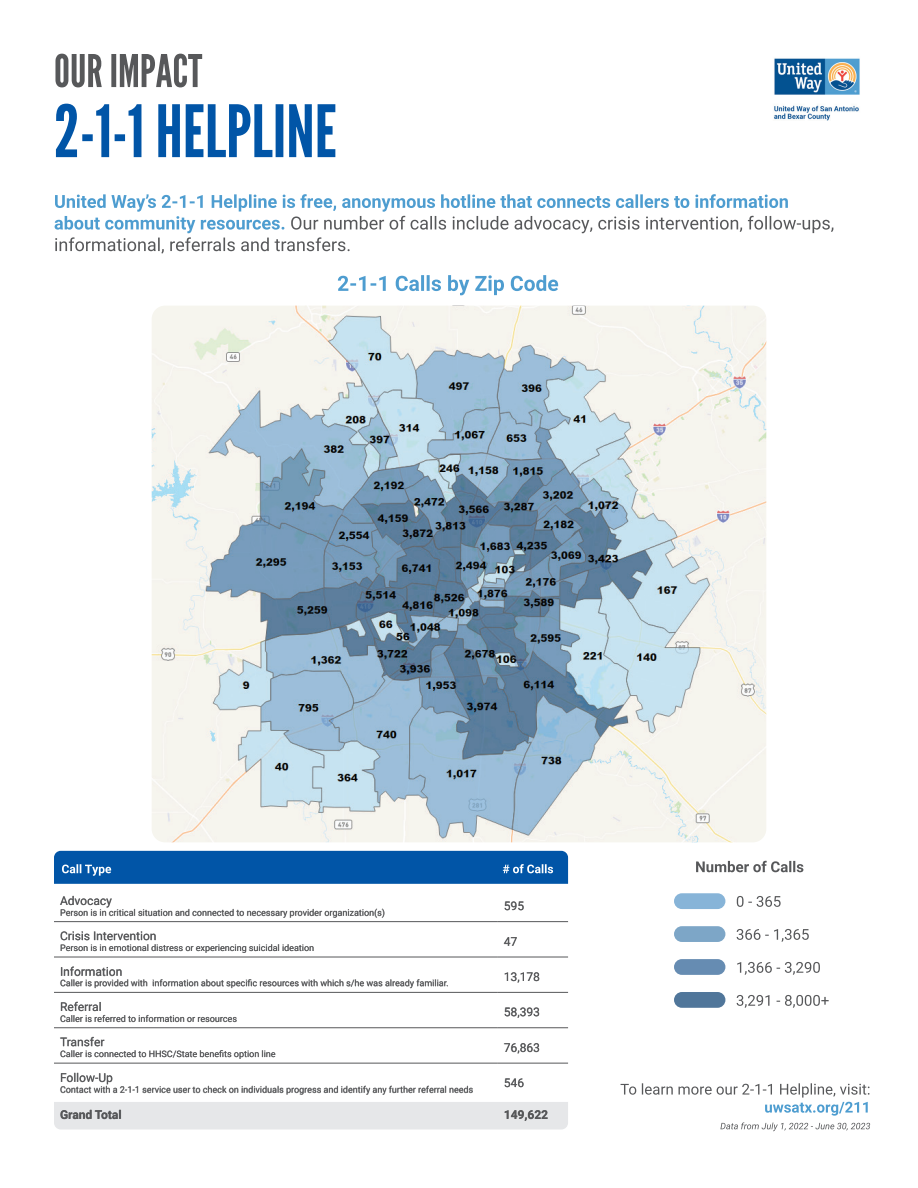
<style>
.page{position:relative;width:918px;height:1188px;background:#fff}
.page>*{position:absolute;margin:0;border:0;box-sizing:border-box;transform-origin:0 0}
.t1{font:12px "Roboto";color:#57585a}
.t2{font:700 12px "Roboto";color:#57585a}
.t3{font:9px "Roboto";color:#57585a}
</style>
<div class="page">
<svg style="left:55px;top:54px;width:147px;height:33px"></svg>
<svg style="left:56px;top:104px;width:279px;height:53px"></svg>
<svg style="left:621px;top:1083px;width:249px;height:33px"></svg>
<img style="left:774px;top:58px;width:86px;height:63px">
<svg style="left:55px;top:194px;width:778px;height:60px"></svg>
<svg style="left:338px;top:275px;width:220px;height:20px"></svg>
<img style="left:152px;top:306px;width:614px;height:536px">
<svg style="left:720px;top:1122px;width:150px;height:9px"></svg>
<hr style="left:54px;top:992px;width:444px;height:1px;background:#57585a">
<hr style="left:498px;top:992px;width:70px;height:1px;background:#57585a">
<hr style="left:54px;top:1027px;width:444px;height:1px;background:#57585a">
<hr style="left:498px;top:1027px;width:70px;height:1px;background:#57585a">
<hr style="left:54px;top:1063px;width:444px;height:1px;background:#57585a">
<hr style="left:498px;top:1063px;width:70px;height:1px;background:#57585a">
<svg style="left:54px;top:1102px;width:514px;height:28px;background:#e2e3e5"></svg>
<svg style="left:505px;top:1079px;width:19px;height:8px"></svg>
<svg style="left:61px;top:1073px;width:412px;height:21px"></svg>
<svg style="left:54px;top:1028px;width:514px;height:35px"></svg>
<svg style="left:505px;top:1008px;width:34px;height:10px"></svg>
<svg style="left:61px;top:1002px;width:176px;height:20px"></svg>
<svg style="left:54px;top:896px;width:514px;height:96px"></svg>
<svg style="left:54px;top:851px;width:514px;height:33px;background:#0759a9"></svg>
<svg style="left:737px;top:995px;width:92px;height:13px"></svg>
<svg style="left:737px;top:962px;width:83px;height:13px"></svg>
<svg style="left:737px;top:929px;width:72px;height:13px"></svg>
<svg style="left:737px;top:896px;width:44px;height:11px"></svg>
<div style="left:674px;top:893px;width:51px;height:16px;background:#87b4d8;border-radius:8px"></div>
<div style="left:674px;top:926px;width:51px;height:16px;background:#7da6c7;border-radius:8px"></div>
<div style="left:674px;top:959px;width:51px;height:16px;background:#668cb2;border-radius:8px"></div>
<div style="left:674px;top:992px;width:51px;height:16px;background:#50769a;border-radius:8px"></div>
<svg style="left:696px;top:861px;width:107px;height:11px"></svg>
<h1 class="t1" style="left:60px;top:892px;width:53px">Advocacy</h1>
<p class="t3" style="left:60px;top:906px;width:327px">Person is in critical situation and connected to necessary provider organization(s)</p>
<h1 class="t1" style="left:504px;top:898px;width:22px">595</h1>
<h1 class="t1" style="left:60px;top:928px;width:98px">Crisis Intervention</h1>
<p class="t3" style="left:60px;top:942px;width:256px">Person is in emotional distress or experiencing suicidal ideation</p>
<h1 class="t1" style="left:504px;top:933px;width:15px">47</h1>
<h1 class="t1" style="left:60px;top:963px;width:64px">Information</h1>
<p class="t3" style="left:60px;top:977px;width:390px">Caller is provided with information about specific resources with which s/he was already familiar.</p>
<h1 class="t1" style="left:504px;top:968px;width:38px">13,178</h1>
<h1 class="t1" style="left:60px;top:998px;width:43px">Referral</h1>
<p class="t3" style="left:60px;top:1012px;width:179px">Caller is referred to information or resources</p>
<h1 class="t1" style="left:504px;top:1004px;width:38px">58,393</h1>
<h1 class="t1" style="left:60px;top:1034px;width:46px">Transfer</h1>
<p class="t3" style="left:60px;top:1048px;width:217px">Caller is connected to HHSC/State benefits option line</p>
<h1 class="t1" style="left:504px;top:1039px;width:38px">76,863</h1>
<h1 class="t1" style="left:60px;top:1069px;width:54px">Follow-Up</h1>
<p class="t3" style="left:60px;top:1083px;width:415px">Contact with a 2-1-1 service user to check on individuals progress and identify any further referral needs</p>
<h1 class="t1" style="left:504px;top:1074px;width:22px">546</h1>
<h1 class="t2" style="left:60px;top:1106px;width:63px">Grand Total</h1>
<h1 class="t2" style="left:504px;top:1106px;width:46px">149,622</h1>
</div>
